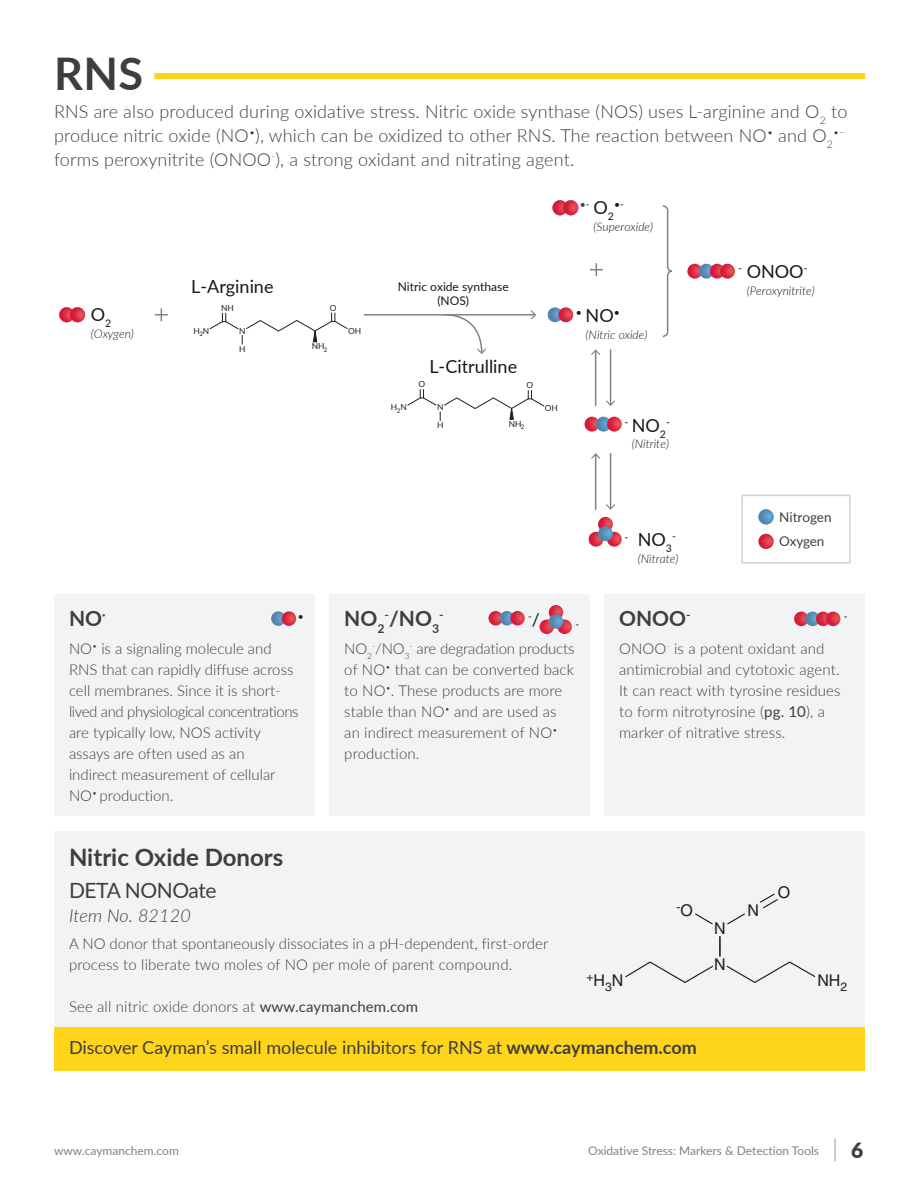
<style>
.page{position:relative;width:918px;height:1188px;background:#fff}
.page>*{position:absolute;margin:0;border:0;box-sizing:border-box;transform-origin:0 0}
.t1{font:700 45px "Lato";color:#3e3e3f}
.t2{font:700 24px "Lato";color:#3e3e3f}
.t3{font:700 21px "Lato";color:#3e3e3f}
.t4{font:21px "Lato";letter-spacing:-.02em;color:#3e3e3f}
.t5{font:900 21px "Lato";color:#3e3e3f}
.t6{font:300 18px/24px "Lato";letter-spacing:.01em;color:#3e3e3f}
.t7{font:18px "Lato";color:#3e3e3f}
.t8{font:18px "Lato";color:#181818}
.t9{font:italic 300 18px "Lato";letter-spacing:.01em;color:#3e3e3f}
.t10{font:17.55px "Lato";color:#181717}
.t11{font:16.2px "Helvetica LT Std";color:#231f20}
.t12{font:300 15px/21px "Lato";color:#3e3e3f}
.t13{font:13.5px/24.6px "Lato";letter-spacing:-.005em;color:#3e3e3f}
.t14{font:700 12.3px "Lato";color:#3e3e3f}
.t15{font:12.15px "Helvetica LT Std";color:#231f20}
.t16{font:italic 300 12px "Lato";color:#181818}
.t17{font:12px "Lato";color:#808285}
.t18{font:12px/14.4px "Lato";color:#181818;text-align:center}
.t19{font:10.5px "Lato";color:#181818}
.t20{font:300 10.5px "Lato";color:#3e3e3f}
.t21{font:10.5px "Lato";color:#3e3e3f}
.t22{font:10.2px "Lato";color:#181717}
.t23{font:8.4px/18.3px "Lato";color:#231f20}
.s1{font-weight:400}
.s2{font-size:16.2px}
.s3{font-weight:700}
</style>
<div class="page">
<hr style="left:834px;top:1138px;width:2px;height:23px;background:#bcbdc0">
<div style="left:54px;top:831px;width:810px;height:208px;background:#f2f3f4"></div>
<div style="left:54px;top:1027px;width:810px;height:43px;background:#fed41d"></div>
<div style="left:154px;top:73px;width:711px;height:6px;background:#fed41d"></div>
<svg style="left:59px;top:307px;width:26px;height:15px"></svg>
<div style="left:741px;top:495px;width:110px;height:69px;border:2px solid #d1d2d4"></div>
<svg style="left:209px;top:312px;width:139px;height:33px"></svg>
<svg style="left:407px;top:389px;width:138px;height:32px"></svg>
<img style="left:548px;top:307px;width:14px;height:15px;border-radius:7px">
<img style="left:558px;top:307px;width:15px;height:15px;border-radius:7px">
<img style="left:585px;top:417px;width:14px;height:15px;border-radius:7px">
<img style="left:596px;top:417px;width:15px;height:15px;border-radius:7px">
<img style="left:607px;top:417px;width:15px;height:15px;border-radius:7px">
<img style="left:687px;top:264px;width:15px;height:15px;border-radius:7px">
<img style="left:699px;top:264px;width:15px;height:15px;border-radius:7px">
<img style="left:710px;top:264px;width:15px;height:15px;border-radius:7px">
<img style="left:720px;top:264px;width:15px;height:15px;border-radius:7px">
<svg style="left:758px;top:509px;width:16px;height:15px"></svg>
<svg style="left:758px;top:534px;width:16px;height:15px"></svg>
<hr style="left:364px;top:314px;width:171px;height:2px;background:#808285">
<svg style="left:531px;top:310px;width:5px;height:9px"></svg>
<svg style="left:590px;top:263px;width:13px;height:13px"></svg>
<hr style="left:610px;top:349px;width:1px;height:56px;background:#808285">
<svg style="left:606px;top:400px;width:9px;height:6px"></svg>
<hr style="left:595px;top:351px;width:1px;height:55px;background:#808285">
<svg style="left:591px;top:349px;width:9px;height:6px"></svg>
<hr style="left:610px;top:453px;width:1px;height:56px;background:#808285">
<svg style="left:606px;top:504px;width:9px;height:6px"></svg>
<hr style="left:595px;top:454px;width:1px;height:56px;background:#808285">
<svg style="left:591px;top:453px;width:9px;height:6px"></svg>
<svg style="left:662px;top:205px;width:10px;height:133px"></svg>
<svg style="left:552px;top:200px;width:26px;height:15px"></svg>
<img style="left:598px;top:517px;width:15px;height:15px;border-radius:7px">
<img style="left:589px;top:532px;width:14px;height:15px;border-radius:7px">
<img style="left:607px;top:532px;width:15px;height:15px;border-radius:7px">
<img style="left:598px;top:526px;width:15px;height:15px;border-radius:7px">
<svg style="left:443px;top:315px;width:43px;height:39px"></svg>
<svg style="left:155px;top:308px;width:13px;height:13px"></svg>
<div style="left:54px;top:595px;width:260px;height:221px;background:#f2f3f4"></div>
<div style="left:329px;top:595px;width:261px;height:221px;background:#f2f3f4"></div>
<div style="left:604px;top:595px;width:260px;height:221px;background:#f2f3f4"></div>
<img style="left:271px;top:611px;width:15px;height:15px;border-radius:7px">
<img style="left:282px;top:611px;width:14px;height:15px;border-radius:7px">
<img style="left:488px;top:611px;width:15px;height:15px;border-radius:7px">
<img style="left:500px;top:611px;width:14px;height:15px;border-radius:7px">
<img style="left:510px;top:611px;width:15px;height:15px;border-radius:7px">
<img style="left:549px;top:605px;width:14px;height:15px;border-radius:7px">
<img style="left:540px;top:620px;width:14px;height:14px;border-radius:7px">
<img style="left:557px;top:620px;width:15px;height:14px;border-radius:7px">
<img style="left:549px;top:614px;width:14px;height:15px;border-radius:7px">
<img style="left:794px;top:612px;width:15px;height:14px;border-radius:7px">
<img style="left:805px;top:612px;width:15px;height:14px;border-radius:7px">
<img style="left:816px;top:612px;width:14px;height:14px;border-radius:7px">
<img style="left:826px;top:612px;width:14px;height:14px;border-radius:7px">
<svg style="left:625px;top:936px;width:191px;height:47px"></svg>
<svg style="left:695px;top:913px;width:50px;height:12px"></svg>
<svg style="left:760px;top:893px;width:18px;height:16px"></svg>
<p class="t1" style="left:54px;top:41px;width:91px">RNS</p>
<p class="t6" style="left:54px;top:99px;width:795px">RNS are also produced during oxidative stress. Nitric oxide synthase (NOS) uses L-arginine and O<sub>2</sub> to produce nitric oxide (NO<sup>•</sup>), which can be oxidized to other RNS. The reaction between NO<sup>•</sup> and O<sub>2</sub></p>
<p class="t20" style="left:833px;top:125px;width:14px">•−</p>
<p class="t6" style="left:54px;top:147px;width:522px">forms peroxynitrite (ONOO<sup>-</sup>), a strong oxidant and nitrating agent.</p>
<p class="t8" style="left:91px;top:302px;width:22px">O<sub>2</sub></p>
<p class="t16" style="left:91px;top:325px;width:45px">(Oxygen)</p>
<p class="t8" style="left:191px;top:274px;width:84px">L-Arginine</p>
<p class="t23" style="left:221px;top:298px;width:14px">NH</p>
<p class="t23" style="left:239px;top:321px;width:8px">N<br>H</p>
<p class="t23" style="left:193px;top:321px;width:17px">H<sub>2</sub>N</p>
<p class="t23" style="left:330px;top:298px;width:8px">O</p>
<p class="t23" style="left:312px;top:337px;width:17px">NH<sub>2</sub></p>
<p class="t23" style="left:348px;top:321px;width:15px">OH</p>
<p class="t18" style="left:398px;top:279px;width:112px">Nitric oxide synthase (NOS)</p>
<p class="t23" style="left:391px;top:398px;width:17px">H<sub>2</sub>N</p>
<p class="t8" style="left:429px;top:354px;width:89px">L-Citrulline</p>
<p class="t23" style="left:419px;top:375px;width:8px">O</p>
<p class="t23" style="left:527px;top:376px;width:8px">O</p>
<p class="t23" style="left:437px;top:398px;width:8px">N<br>H</p>
<p class="t23" style="left:509px;top:414px;width:17px">NH<sub>2</sub></p>
<p class="t23" style="left:545px;top:398px;width:15px">OH</p>
<p class="t8" style="left:594px;top:195px;width:22px">O<sub>2</sub></p>
<p class="t19" style="left:614px;top:197px;width:11px">•-</p>
<p class="t16" style="left:594px;top:218px;width:61px">(Superoxide)</p>
<p class="t21" style="left:580px;top:197px;width:11px">•-</p>
<p class="t8" style="left:586px;top:303px;width:36px">NO<sup>•</sup></p>
<p class="t16" style="left:586px;top:326px;width:63px">(Nitric oxide)</p>
<p class="t19" style="left:576px;top:305px;width:8px">•</p>
<p class="t8" style="left:632px;top:412px;width:36px">NO<sub>2</sub></p>
<p class="t19" style="left:666px;top:414px;width:5px">-</p>
<p class="t16" style="left:632px;top:435px;width:39px">(Nitrite)</p>
<p class="t19" style="left:624px;top:414px;width:5px">-</p>
<p class="t19" style="left:624px;top:529px;width:5px">-</p>
<p class="t8" style="left:638px;top:527px;width:36px">NO<sub>3</sub></p>
<p class="t19" style="left:672px;top:529px;width:5px">-</p>
<p class="t16" style="left:638px;top:550px;width:42px">(Nitrate)</p>
<p class="t8" style="left:747px;top:259px;width:62px">ONOO<sup>-</sup></p>
<p class="t16" style="left:747px;top:282px;width:70px">(Peroxynitrite)</p>
<p class="t19" style="left:738px;top:261px;width:5px">-</p>
<p class="t13" style="left:779px;top:504px;width:54px">Nitrogen<br>Oxygen</p>
<p class="t3" style="left:69px;top:603px;width:38px">NO<sup>·</sup></p>
<p class="t3" style="left:344px;top:603px;width:96px">NO <sup>-</sup>/NO<sub>3</sub></p>
<p class="t3" style="left:619px;top:603px;width:73px">ONOO<sup>-</sup></p>
<p class="t22" style="left:298px;top:609px;width:7px">•</p>
<p class="t10" style="left:528px;top:607px;width:13px">/<sup>-</sup></p>
<p class="t22" style="left:575px;top:617px;width:5px">-</p>
<p class="t10" style="left:392px;top:607px;width:13px">/<sup>-</sup></p>
<p class="t22" style="left:434px;top:609px;width:7px">•</p>
<p class="t10" style="left:672px;top:607px;width:13px">/<sup>-</sup></p>
<p class="t22" style="left:844px;top:609px;width:5px">-</p>
<p class="t14" style="left:439px;top:606px;width:6px">-</p>
<p class="t14" style="left:377px;top:620px;width:9px">2</p>
<p class="t12" style="left:69px;top:637px;width:231px">NO<sup>•</sup> is a signaling molecule and<br>RNS that can rapidly diffuse across cell membranes. Since it is short&shy;lived and physiological concentrations are typically low, NOS activity assays are often used as an<br>indirect measurement of cellular<br>NO<sup>•</sup> production.</p>
<p class="t12" style="left:344px;top:637px;width:232px">NO<sub>2</sub><sup>-</sup>/NO<sub>3</sub><sup>-</sup> are degradation products of NO<sup>•</sup> that can be converted back to NO<sup>•</sup>. These products are more stable than NO<sup>•</sup> and are used as an indirect measurement of NO<sup>• </sup>production.</p>
<p class="t12" style="left:619px;top:637px;width:223px">ONOO<sup>-</sup> is a potent oxidant and antimicrobial and cytotoxic agent.<br>It can react with tyrosine residues to form nitrotyrosine (<span class="s1">pg. 10</span>), a marker of nitrative stress.</p>
<p class="t2" style="left:69px;top:839px;width:216px">Nitric Oxide Donors</p>
<p class="t4" style="left:69px;top:876px;width:149px">DETA NONOate</p>
<p class="t9" style="left:69px;top:903px;width:123px">Item No. 82120</p>
<p class="t12" style="left:69px;top:933px;width:481px">A NO donor that spontaneously dissociates in a pH-dependent, first-order process to liberate two moles of NO per mole of parent compound.</p>
<p class="t12" style="left:69px;top:996px;width:351px">See all nitric oxide donors at <span class="s1">www.caymanchem.com</span></p>
<p class="t15" style="left:587px;top:975px;width:38px">+<span class="s2">H</span>3<span class="s2">N</span></p>
<p class="t15" style="left:676px;top:900px;width:18px">-<span class="s2">O</span></p>
<p class="t11" style="left:747px;top:901px;width:13px">N</p>
<p class="t11" style="left:714px;top:919px;width:13px">N</p>
<p class="t11" style="left:714px;top:955px;width:13px">N</p>
<p class="t7" style="left:69px;top:1035px;width:629px">Discover Cayman’s small molecule inhibitors for RNS at <span class="s3">www.caymanchem.com</span></p>
<p class="t11" style="left:778px;top:882px;width:14px">O</p>
<p class="t11" style="left:817px;top:971px;width:31px">NH<sub>2</sub></p>
<p class="t17" style="left:54px;top:1142px;width:126px">www.caymanchem.com</p>
<p class="t17" style="left:588px;top:1142px;width:232px">Oxidative Stress: Markers &amp; Detection Tools</p>
<h3 class="t5" style="left:851px;top:1135px;width:14px">6</h3>
</div>
